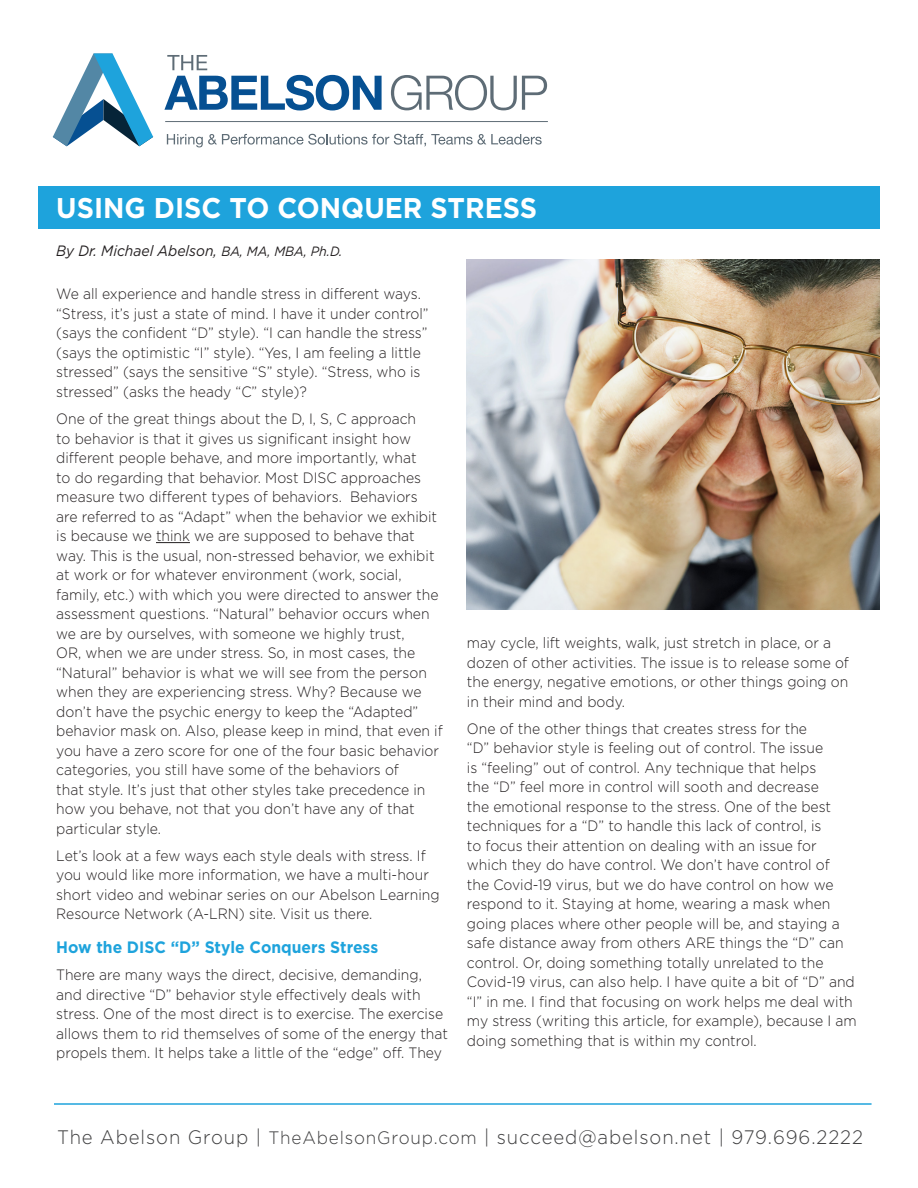
<style>
.page{position:relative;width:918px;height:1188px;background:#fff}
.page>*{position:absolute;margin:0;border:0;box-sizing:border-box;transform-origin:0 0}
.t1{font:700 28.5px "Gotham";color:#fff;scale:.95 1}
.t2{font:300 19.5px "Gotham";letter-spacing:.05em;color:#3e3e3f;scale:.95 1}
.SUBHEAD{font:700 16.5px "Gotham";color:#1ea3dc;scale:.95 1}
.paragraphs{font:300 15px/19.5px "Gotham";color:#231f20;scale:.93 1}
.paragraphs-2{font:italic 15px "Gotham";color:#231f20;scale:.93 1}
.s1{font-size:13.5px}
.s2{font-size:18px}
</style>
<div class="page">
<div style="left:39px;top:186px;width:841px;height:43px;background:#1ea3dc"></div>
<hr style="left:156px;top:542px;width:34px;height:1px;background:#231f20">
<svg style="left:391px;top:75px;width:156px;height:35px"></svg>
<svg style="left:167px;top:134px;width:375px;height:13px"></svg>
<svg style="left:164px;top:55px;width:218px;height:55px"></svg>
<svg style="left:53px;top:53px;width:100px;height:93px"></svg>
<hr style="left:165px;top:121px;width:383px;height:1px;background:#5e6c76">
<hr style="left:54px;top:1103px;width:818px;height:2px;background:#1ea3dc">
<img style="left:467px;top:259px;width:413px;height:350px">
<p class="t1" style="left:56px;top:189px;width:508px">USING DISC TO CONQUER STRESS</p>
<p class="paragraphs-2" style="left:56px;top:241px;width:309px">By Dr. Michael Abelson, <span class="s1">BA, MA, MBA, Ph.D.</span></p>
<p class="paragraphs" style="left:56px;top:284px;width:402px">We all experience and handle stress in different ways. “Stress, it’s just a state of mind. I have it under control” (says the confident “D” style). “I can handle the stress” (says the optimistic “I” style). “Yes, I am feeling a little stressed” (says the sensitive “S” style). “Stress, who is stressed” (asks the heady “C” style)?</p>
<p class="paragraphs" style="left:56px;top:409px;width:417px">One of the great things about the D, I, S, C approach<br>to behavior is that it gives us significant insight how different people behave, and more importantly, what<br>to do regarding that behavior. Most DISC approaches measure two different types of behaviors. Behaviors are referred to as “Adapt” when the behavior we exhibit is because we think we are supposed to behave that way. This is the usual, non-stressed behavior, we exhibit at work or for whatever environment (work, social, family, etc.) with which you were directed to answer the assessment questions. “Natural” behavior occurs when we are by ourselves, with someone we highly trust,<br>OR, when we are under stress. So, in most cases, the “Natural” behavior is what we will see from the person when they are experiencing stress. Why? Because we don’t have the psychic energy to keep the “Adapted” behavior mask on. Also, please keep in mind, that even if you have a zero score for one of the four basic behavior categories, you still have some of the behaviors of<br>that style. It’s just that other styles take precedence in how you behave, not that you don’t have any of that particular style.</p>
<p class="paragraphs" style="left:56px;top:845px;width:414px">Let’s look at a few ways each style deals with stress. If you would like more information, we have a multi-hour short video and webinar series on our Abelson Learning Resource Network (A-LRN) site. Visit us there.</p>
<p class="SUBHEAD" style="left:56px;top:936px;width:340px">How the DISC “D” Style Conquers Stress</p>
<p class="paragraphs" style="left:56px;top:965px;width:423px">There are many ways the direct, decisive, demanding, and directive “D” behavior style effectively deals with stress. One of the most direct is to exercise. The exercise allows them to rid themselves of some of the energy that propels them. It helps take a little of the “edge” off. They</p>
<p class="paragraphs" style="left:467px;top:633px;width:412px">may cycle, lift weights, walk, just stretch in place, or a dozen of other activities. The issue is to release some of the energy, negative emotions, or other things going on in their mind and body.</p>
<p class="paragraphs" style="left:467px;top:718px;width:421px">One of the other things that creates stress for the<br>“D” behavior style is feeling out of control. The issue<br>is “feeling” out of control. Any technique that helps<br>the “D” feel more in control will sooth and decrease<br>the emotional response to the stress. One of the best techniques for a “D” to handle this lack of control, is<br>to focus their attention on dealing with an issue for which they do have control. We don’t have control of<br>the Covid-19 virus, but we do have control on how we respond to it. Staying at home, wearing a mask when going places where other people will be, and staying a safe distance away from others ARE things the “D” can control. Or, doing something totally unrelated to the Covid-19 virus, can also help. I have quite a bit of “D” and “I” in me. I find that focusing on work helps me deal with my stress (writing this article, for example), because I am doing something that is within my control.</p>
<p class="t2" style="left:57px;top:1125px;width:850px">The Abelson Group | <span class="s2">TheAbelsonGroup.com</span> | succeed@abelson.net | 979.696.2222</p>
</div>
